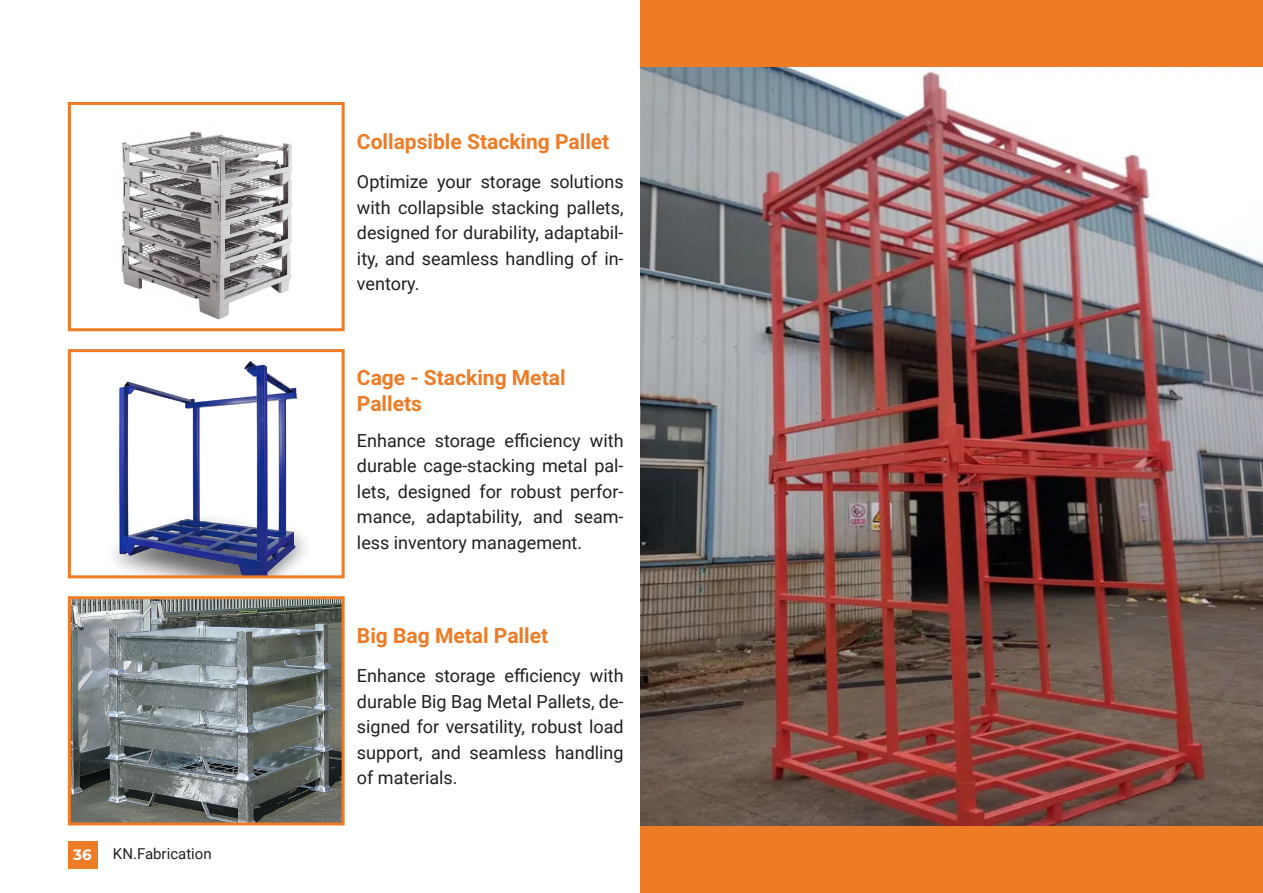
<style>
.page{position:relative;width:1263px;height:893px;background:#fff}
.page>*{position:absolute;margin:0;border:0;box-sizing:border-box;transform-origin:0 0}
.roboto_sub_heading_1{font:700 21px/25.5px "Roboto";color:#ee7b25}
.roboto_sub_heading_1-2{font:18px/25.5px "Roboto";color:#231f20;text-align:justify}
.t1{font:15px "Roboto";color:#231f20}
.roboto_sub_heading_1-3{font:700 15px "Montserrat";color:#fff}
</style>
<div class="page">
<div style="left:640px;top:0;width:623px;height:893px;background:#ee7b25"></div>
<img style="left:121px;top:131px;width:172px;height:189px">
<div style="left:68px;top:102px;width:277px;height:229px;border:3px solid #ee7b25"></div>
<img style="left:114px;top:361px;width:192px;height:213px">
<div style="left:68px;top:349px;width:277px;height:229px;border:3px solid #ee7b25"></div>
<img style="left:640px;top:67px;width:623px;height:758px">
<img style="left:72px;top:600px;width:269px;height:221px">
<div style="left:68px;top:596px;width:277px;height:229px;border:3px solid #ee7b25"></div>
<div style="left:68px;top:841px;width:29px;height:28px;background:#ee7b25"></div>
<hr style="left:1262px;top:69px;width:1px;height:78px;background:#ee7b25">
<p class="roboto_sub_heading_1-3" style="left:73px;top:844px;width:20px">36</p>
<p class="t1" style="left:113px;top:843px;width:100px">KN.Fabrication</p>
<p class="roboto_sub_heading_1" style="left:357px;top:128px;width:254px">Collapsible Stacking Pallet</p>
<p class="roboto_sub_heading_1-2" style="left:357px;top:168px;width:268px">Optimize your storage solutions with collapsible stacking pallets, designed for durability, adaptabil&shy;ity, and seamless handling of in&shy;ventory.</p>
<p class="roboto_sub_heading_1" style="left:357px;top:364px;width:210px">Cage - Stacking Metal<br>Pallets</p>
<p class="roboto_sub_heading_1-2" style="left:357px;top:427px;width:268px">Enhance storage efficiency with durable cage-stacking metal pal&shy;lets, designed for robust perfor&shy;mance, adaptability, and seam&shy;less inventory management.</p>
<p class="roboto_sub_heading_1" style="left:357px;top:622px;width:193px">Big Bag Metal Pallet</p>
<p class="roboto_sub_heading_1-2" style="left:357px;top:663px;width:268px">Enhance storage efficiency with durable Big Bag Metal Pallets, de&shy;signed for versatility, robust load support, and seamless handling of materials.</p>
</div>
